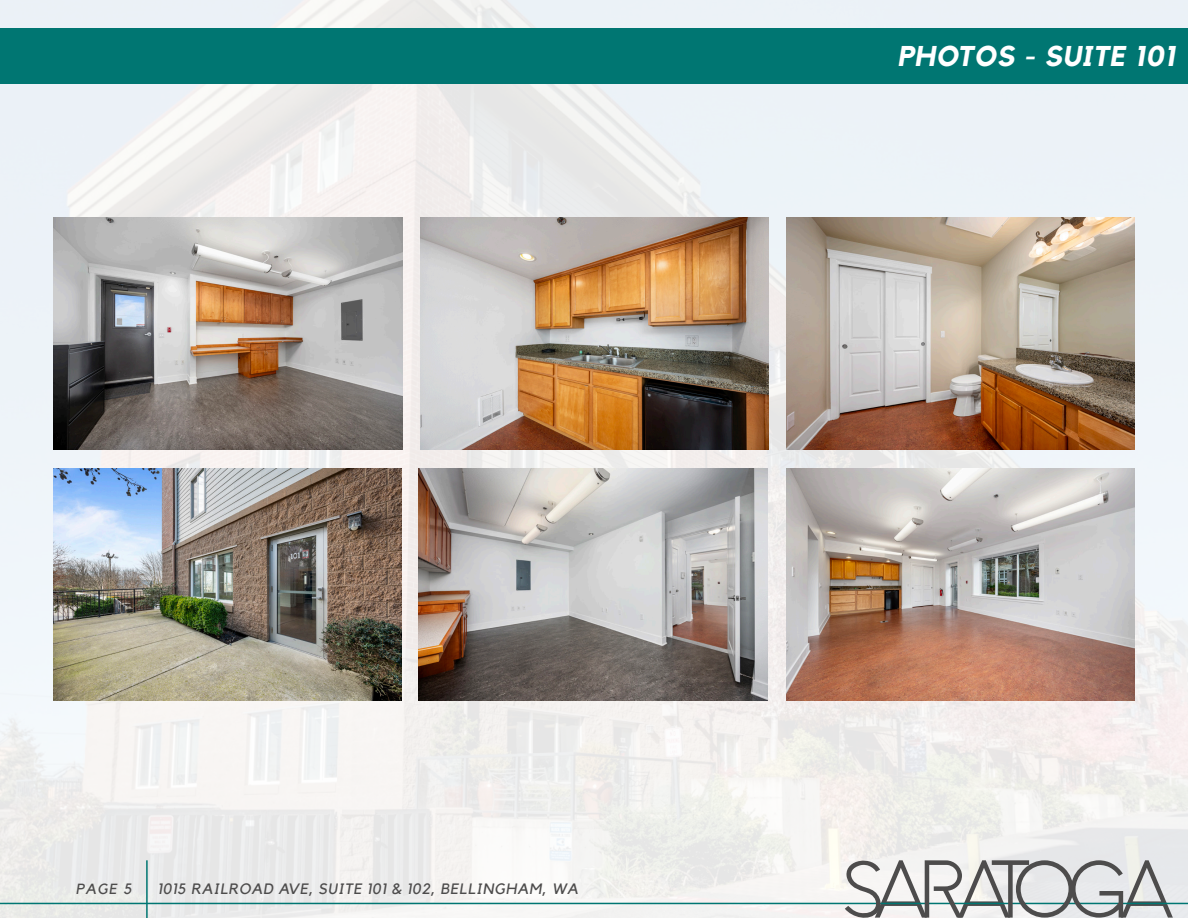
<style>
.page{position:relative;width:1188px;height:918px;background:#fff}
.page>*{position:absolute;margin:0;border:0;box-sizing:border-box;transform-origin:0 0}
.t1{font:italic 700 28.5px "Kollektif";letter-spacing:.03em;color:#fff}
.t2{font:italic 15px "Kollektif";letter-spacing:.05em;color:#4d4c4c}
.t3{font:italic 14.7px "Kollektif";color:#4d4c4c}
.s1{font-size:15px}
</style>
<div class="page">
<img style="left:0;top:0;width:1188px;height:918px">
<hr style="left:0;top:903px;width:1188px;height:1px;background:#007672">
<svg style="left:845px;top:855px;width:328px;height:63px"></svg>
<hr style="left:146px;top:860px;width:2px;height:58px;background:#007672">
<div style="left:0;top:28px;width:1188px;height:56px;background:#007672"></div>
<img style="left:786px;top:218px;width:349px;height:232px">
<img style="left:53px;top:218px;width:349px;height:232px">
<img style="left:420px;top:218px;width:349px;height:232px">
<img style="left:53px;top:468px;width:349px;height:232px">
<img style="left:419px;top:468px;width:349px;height:232px">
<img style="left:786px;top:468px;width:349px;height:232px">
<p class="t1" style="left:898px;top:39px;width:279px">PHOTOS - SUITE 101</p>
<p class="t3" style="left:76px;top:880px;width:57px">page <span class="s1">5</span></p>
<p class="t2" style="left:158px;top:880px;width:422px">1015 RAILROAD AVE, SUITE 101 &amp; 102, BELLINGHAM, WA</p>
</div>
